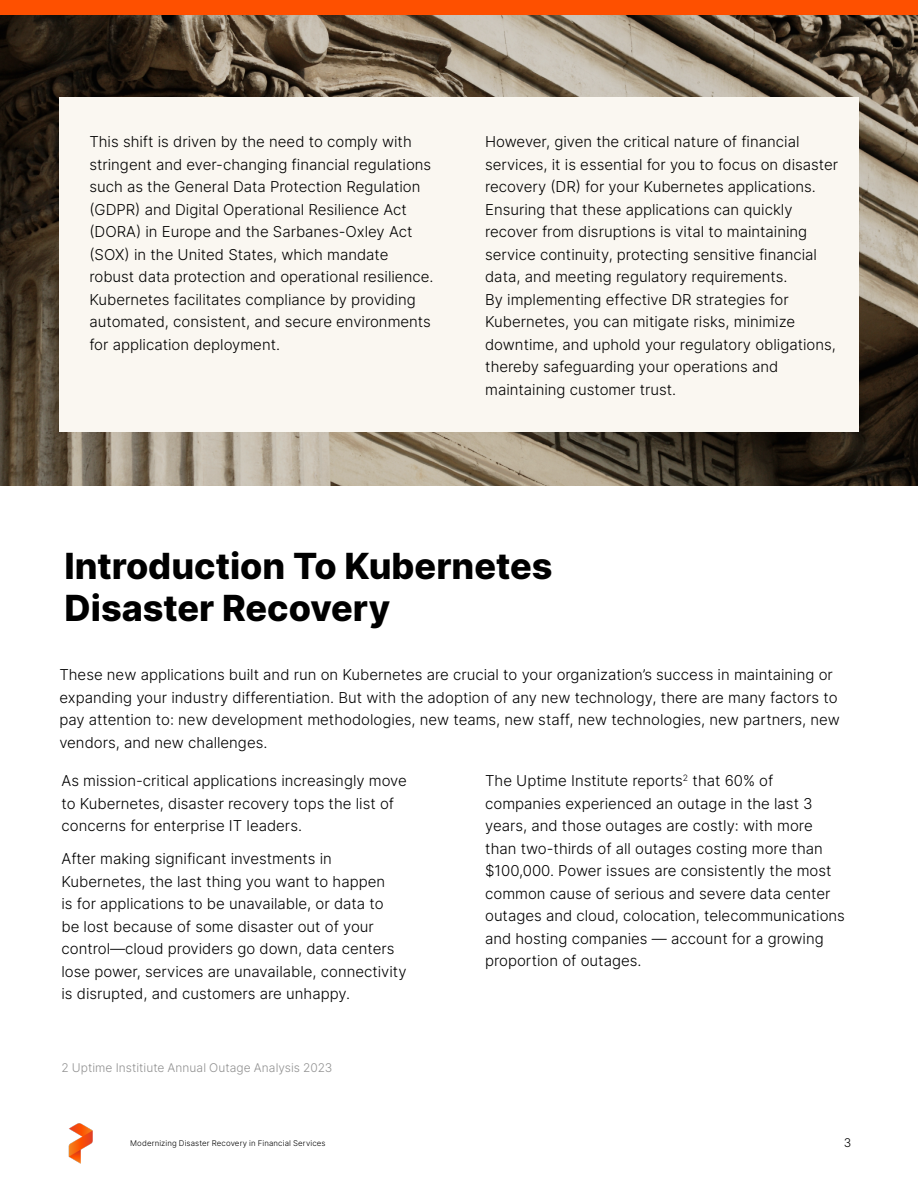
<style>
.page{position:relative;width:918px;height:1188px;background:#fff}
.page>*{position:absolute;margin:0;border:0;box-sizing:border-box;transform-origin:0 0}
.t1{font:800 36px/42px "Inter";color:#000}
.t2{font:300 15px/22.5px "Inter";color:#000}
.t3{font:300 12px "Inter";letter-spacing:.005em;color:#919191}
.t4{font:300 12px "Inter";color:#000}
.t5{font:300 7.8px "Inter";letter-spacing:.015em;color:#000}
</style>
<div class="page">
<svg style="left:0;top:14px;width:918px;height:472px;background:#6a5e4e"></svg>
<div style="left:59px;top:98px;width:800px;height:334px;background:#faf7f1"></div>
<div style="left:0;top:0;width:918px;height:14px;background:#fe5000"></div>
<img style="left:68px;top:1123px;width:25px;height:41px">
<p class="t2" style="left:89px;top:131px;width:346px">This shift is driven by the need to comply with stringent and ever-changing financial regulations such as the General Data Protection Regulation (GDPR) and Digital Operational Resilience Act (DORA) in Europe and the Sarbanes-Oxley Act (SOX) in the United States, which mandate robust data protection and operational resilience.<br>Kubernetes facilitates compliance by providing automated, consistent, and secure environments for application deployment.</p>
<p class="t2" style="left:485px;top:131px;width:355px">However, given the critical nature of financial services, it is essential for you to focus on disaster recovery (DR) for your Kubernetes applications.<br>Ensuring that these applications can quickly recover from disruptions is vital to maintaining service continuity, protecting sensitive financial data, and meeting regulatory requirements.<br>By implementing effective DR strategies for Kubernetes, you can mitigate risks, minimize downtime, and uphold your regulatory obligations, thereby safeguarding your operations and maintaining customer trust.</p>
<h1 class="t1" style="left:64px;top:544px;width:490px">Introduction To Kubernetes<br>Disaster Recovery</h1>
<p class="t2" style="left:59px;top:663px;width:782px">These new applications built and run on Kubernetes are crucial to your organization’s success in maintaining or expanding your industry differentiation. But with the adoption of any new technology, there are many factors to pay attention to: new development methodologies, new teams, new staff, new technologies, new partners, new vendors, and new challenges.</p>
<p class="t2" style="left:62px;top:770px;width:347px">As mission-critical applications increasingly move to Kubernetes, disaster recovery tops the list of concerns for enterprise IT leaders.</p>
<p class="t2" style="left:62px;top:848px;width:347px">After making significant investments in Kubernetes, the last thing you want to happen<br>is for applications to be unavailable, or data to<br>be lost because of some disaster out of your control—cloud providers go down, data centers lose power, services are unavailable, connectivity is disrupted, and customers are unhappy.</p>
<p class="t3" style="left:62px;top:1060px;width:272px">2 Uptime Institiute Annual Outage Analysis 2023</p>
<p class="t2" style="left:485px;top:770px;width:361px">The Uptime Institute reports<sup>2</sup> that 60% of companies experienced an outage in the last 3 years, and those outages are costly: with more than two-thirds of all outages costing more than $100,000. Power issues are consistently the most common cause of serious and severe data center outages and cloud, colocation, telecommunications and hosting companies — account for a growing proportion of outages.</p>
<p class="t5" style="left:130px;top:1137px;width:197px">Modernizing Disaster Recovery in Financial Services</p>
<p class="t4" style="left:844px;top:1135px;width:9px">3</p>
</div>
